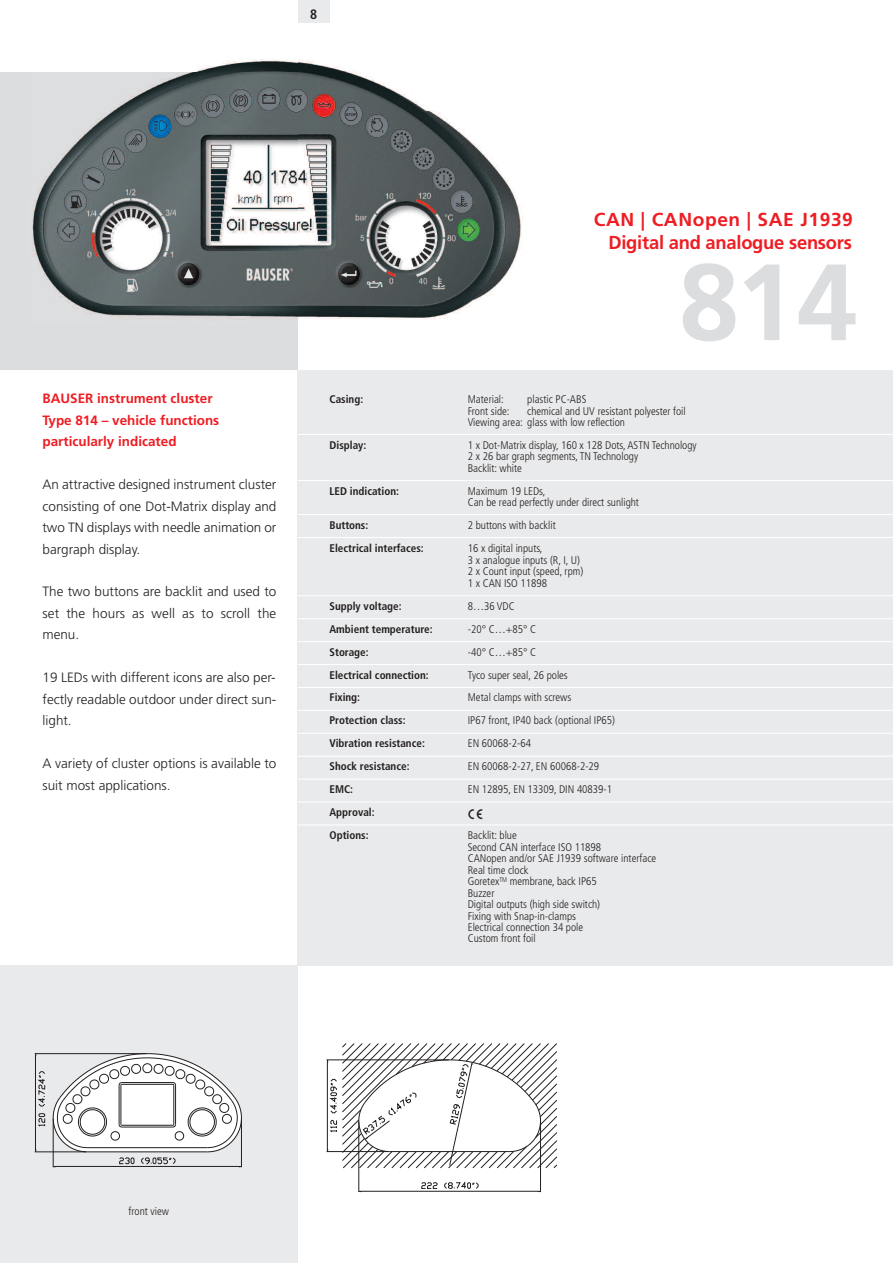
<style>
.page{position:relative;width:893px;height:1263px;background:#fff}
.page>*{position:absolute;margin:0;border:0;box-sizing:border-box;transform-origin:0 0}
.t1{font:700 108.3px "Frutiger";color:#dcdddf}
.t2{font:700 18.75px "Frutiger";letter-spacing:-.015em;color:#ee1d23}
.t3{font:700 18.75px "Frutiger";letter-spacing:.03em;color:#ee1d23}
.t4{font:300 13.5px/21.5px "Frutiger";color:#231f20;text-align:justify}
.t5{font:700 13.5px/21.5px "Frutiger";color:#ee1d23}
.t6{font:700 13.5px "Frutiger Condensed BQ";color:#231f20}
.t7{font:13.5px "Mar Vo Sym";color:#231f20}
.t8{font:300 condensed 11.1px/11.4px "Frutiger";color:#231f20}
.t9{font:700 condensed 11.1px/23px "Frutiger";color:#231f20}
</style>
<div class="page">
<div style="left:0;top:72px;width:298px;height:298px;background:#dcdddf"></div>
<div style="left:0;top:965px;width:298px;height:298px;background:#e9eaeb"></div>
<div style="left:298px;top:370px;width:595px;height:595px;background:#e9eaeb"></div>
<div style="left:298px;top:0;width:32px;height:23px;background:#e9eaeb"></div>
<hr style="left:359px;top:1122px;width:1px;height:70px;background:#231f20">
<hr style="left:361px;top:1191px;width:177px;height:1px;background:#231f20">
<hr style="left:540px;top:1122px;width:1px;height:70px;background:#231f20">
<svg style="left:444px;top:1181px;width:35px;height:8px"></svg>
<svg style="left:421px;top:1182px;width:17px;height:7px"></svg>
<svg style="left:327px;top:1043px;width:230px;height:125px"></svg>
<hr style="left:35px;top:1056px;width:1px;height:94px;background:#231f20">
<hr style="left:35px;top:1151px;width:51px;height:1px;background:#231f20">
<hr style="left:35px;top:1053px;width:112px;height:1px;background:#231f20">
<svg style="left:37px;top:1071px;width:9px;height:36px"></svg>
<svg style="left:38px;top:1113px;width:8px;height:14px"></svg>
<svg style="left:53px;top:1053px;width:189px;height:114px"></svg>
<img style="left:32px;top:59px;width:491px;height:261px">
<hr style="left:298px;top:434px;width:595px;height:1px;background:#fff">
<hr style="left:298px;top:480px;width:595px;height:1px;background:#fff">
<hr style="left:298px;top:514px;width:595px;height:1px;background:#fff">
<hr style="left:298px;top:595px;width:595px;height:1px;background:#fff">
<hr style="left:298px;top:537px;width:595px;height:1px;background:#fff">
<hr style="left:298px;top:618px;width:595px;height:1px;background:#fff">
<hr style="left:298px;top:641px;width:595px;height:1px;background:#fff">
<hr style="left:298px;top:664px;width:595px;height:1px;background:#fff">
<hr style="left:298px;top:687px;width:595px;height:1px;background:#fff">
<hr style="left:298px;top:710px;width:595px;height:1px;background:#fff">
<hr style="left:298px;top:733px;width:595px;height:1px;background:#fff">
<hr style="left:298px;top:756px;width:595px;height:1px;background:#fff">
<hr style="left:298px;top:778px;width:595px;height:2px;background:#fff">
<hr style="left:298px;top:801px;width:595px;height:1px;background:#fff">
<hr style="left:298px;top:824px;width:595px;height:1px;background:#fff">
<p class="t6" style="left:310px;top:6px;width:9px">8</p>
<p class="t5" style="left:43px;top:389px;width:178px">BAUSER instrument cluster<br>Type 814 – vehicle functions particularly indicated</p>
<p class="t4" style="left:43px;top:475px;width:235px">An attractive designed instrument cluster consisting of one Dot-Matrix display and two TN displays with needle animation or bargraph display.</p>
<p class="t4" style="left:43px;top:582px;width:235px">The two buttons are backlit and used to set the hours as well as to scroll the menu.</p>
<p class="t4" style="left:43px;top:668px;width:235px">19 LEDs with different icons are also per&shy;fectly readable outdoor under direct sun&shy;light.</p>
<p class="t4" style="left:43px;top:754px;width:235px">A variety of cluster options is available to suit most applications.</p>
<p class="t9" style="left:330px;top:389px;width:35px">Casing:</p>
<p class="t9" style="left:330px;top:434px;width:38px">Display:</p>
<p class="t9" style="left:330px;top:480px;width:71px">LED indication:</p>
<p class="t9" style="left:330px;top:515px;width:96px">Buttons:<br>Electrical interfaces:</p>
<p class="t9" style="left:330px;top:595px;width:105px">Supply voltage:<br>Ambient temperature:<br>Storage:<br>Electrical connection:<br>Fixing:<br>Protection class:<br>Vibration resistance:<br>Shock resistance:<br>EMC:<br>Approval:<br>Options:</p>
<h2 class="t3" style="left:594px;top:212px;width:261px">CAN | CANopen | SAE J1939</h2>
<h2 class="t2" style="left:608px;top:235px;width:245px">Digital and analogue sensors</h2>
<h1 class="t1" style="left:679px;top:259px;width:180px">814</h1>
<p class="t8" style="left:468px;top:394px;width:38px">Material:</p>
<p class="t8" style="left:527px;top:394px;width:61px">plastic PC-ABS</p>
<p class="t8" style="left:468px;top:406px;width:43px">Front side:</p>
<p class="t8" style="left:468px;top:406px;width:219px;text-indent:60px">chemical and UV resistant polyester foil<br>Viewing area: glass with low reflection</p>
<p class="t8" style="left:468px;top:440px;width:230px">1 x Dot-Matrix display, 160 x 128 Dots, ASTN Technology<br>2 x 26 bar graph segments, TN Technology<br>Backlit: white</p>
<p class="t8" style="left:468px;top:486px;width:173px">Maximum 19 LEDs,<br>Can be read perfectly under direct sunlight</p>
<p class="t8" style="left:468px;top:515px;width:90px;line-height:23px">2 buttons with backlit<br>16 x digital inputs,</p>
<p class="t8" style="left:468px;top:555px;width:117px">3 x analogue inputs (R, I, U)<br>2 x Count input (speed, rpm)<br>1 x CAN ISO 11898</p>
<p class="t8" style="left:468px;top:595px;width:149px;line-height:23px">8…36 VDC<br>-20° C…+85° C<br>-40° C…+85° C<br>Tyco super seal, 26 poles<br>Metal clamps with screws<br>IP67 front, IP40 back (optional IP65)<br>EN 60068-2-64<br>EN 60068-2-27, EN 60068-2-29<br>EN 12895, EN 13309, DIN 40839-1</p>
<p class="t7" style="left:468px;top:807px;width:17px">C</p>
<p class="t8" style="left:468px;top:830px;width:190px">Backlit: blue<br>Second CAN interface ISO 11898<br>CANopen and/or SAE J1939 software interface<br>Real time clock<br>Goretex<sup>TM</sup> membrane, back IP65<br>Buzzer<br>Digital outputs (high side switch)<br>Fixing with Snap-in-clamps<br>Electrical connection 34 pole<br>Custom front foil</p>
<p class="t8" style="left:129px;top:1206px;width:42px">front view</p>
</div>
